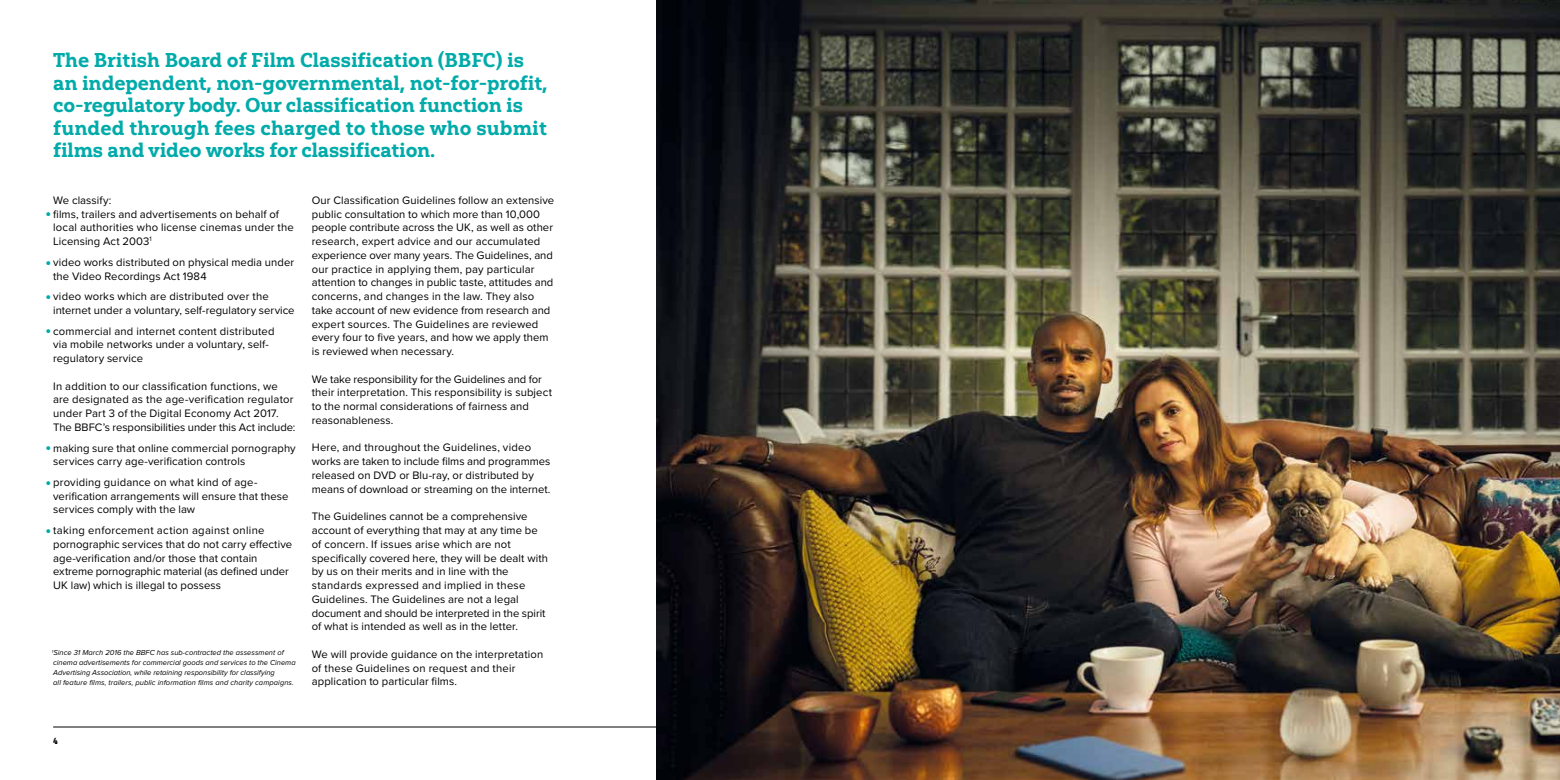
<style>
.page{position:relative;width:1560px;height:780px;background:#fff}
.page>*{position:absolute;margin:0;border:0;box-sizing:border-box;transform-origin:0 0}
.t1{font:20px/22.5px "Yorkten Slab Nor Ex B";letter-spacing:-.005em;color:#00abaa}
.t2{font:11.25px/13.8px "Proxima Nova";letter-spacing:.01em;color:#000}
.t3{font:8.75px "Yorkten Slab Nor Ex B";color:#000}
.t4{font:italic 7.5px/10px "Proxima Nova";color:#000}
.s1{font-size:6.5px;color:#00abaa}
</style>
<div class="page">
<hr style="left:53px;top:726px;width:673px;height:1px;background:#000">
<img style="left:656px;top:0;width:903px;height:780px">
<p class="t1" style="left:53px;top:49px;width:496px">The British Board of Film Classification (BBFC) is an independent, non-governmental, not-for-profit, co-regulatory body. Our classification function is funded through fees charged to those who submit films and video works for classification.</p>
<p class="t2" style="left:312px;top:193px;width:244px">Our Classification Guidelines follow an extensive public consultation to which more than 10,000 people contribute across the UK, as well as other research, expert advice and our accumulated experience over many years. The Guidelines, and our practice in applying them, pay particular attention to changes in public taste, attitudes and concerns, and changes in the law. They also take account of new evidence from research and expert sources. The Guidelines are reviewed every four to five years, and how we apply them is reviewed when necessary.</p>
<p class="t2" style="left:312px;top:371px;width:242px">We take responsibility for the Guidelines and for their interpretation. This responsibility is subject to the normal considerations of fairness and reasonableness.</p>
<p class="t2" style="left:312px;top:440px;width:240px">Here, and throughout the Guidelines, video works are taken to include films and programmes released on DVD or Blu-ray, or distributed by means of download or streaming on the internet.</p>
<p class="t2" style="left:312px;top:509px;width:238px">The Guidelines cannot be a comprehensive account of everything that may at any time be of concern. If issues arise which are not specifically covered here, they will be dealt with by us on their merits and in line with the standards expressed and implied in these Guidelines. The Guidelines are not a legal document and should be interpreted in the spirit of what is intended as well as in the letter.</p>
<p class="t2" style="left:312px;top:646px;width:233px">We will provide guidance on the interpretation of these Guidelines on request and their application to particular films.</p>
<p class="t2" style="left:53px;top:193px;width:60px">We classify:</p>
<p class="t2" style="left:53px;top:206px;width:242px;text-indent:-7px"><span class="s1">●</span> films, trailers and advertisements on behalf of local authorities who license cinemas under the<br>Licensing Act 2003<sup>1</sup></p>
<p class="t2" style="left:53px;top:255px;width:242px;text-indent:-7px"><span class="s1">●</span> video works distributed on physical media under the Video Recordings Act 1984</p>
<p class="t2" style="left:53px;top:289px;width:243px;text-indent:-7px"><span class="s1">●</span> video works which are distributed over the internet under a voluntary, self-regulatory service</p>
<p class="t2" style="left:53px;top:323px;width:223px;text-indent:-7px"><span class="s1">●</span> commercial and internet content distributed via mobile networks under a voluntary, self&shy;regulatory service</p>
<p class="t2" style="left:53px;top:378px;width:244px">In addition to our classification functions, we are designated as the age-verification regulator under Part 3 of the Digital Economy Act 2017.<br>The BBFC’s responsibilities under this Act include:</p>
<p class="t2" style="left:53px;top:440px;width:244px;text-indent:-7px"><span class="s1">●</span> making sure that online commercial pornography services carry age-verification controls</p>
<p class="t2" style="left:53px;top:475px;width:237px;text-indent:-7px"><span class="s1">●</span> providing guidance on what kind of age&shy;verification arrangements will ensure that these services comply with the law</p>
<p class="t2" style="left:53px;top:523px;width:240px;text-indent:-7px"><span class="s1">●</span> taking enforcement action against online pornographic services that do not carry effective age-verification and/or those that contain extreme pornographic material (as defined under UK law) which is illegal to possess</p>
<p class="t4" style="left:52px;top:647px;width:245px"><sup>1</sup>Since 31 March 2016 the BBFC has sub-contracted the assessment of cinema advertisements for commercial goods and services to the Cinema Advertising Association, while retaining responsibility for classifying<br>all feature films, trailers, public information films and charity campaigns.</p>
<p class="t3" style="left:53px;top:735px;width:6px">4</p>
</div>
